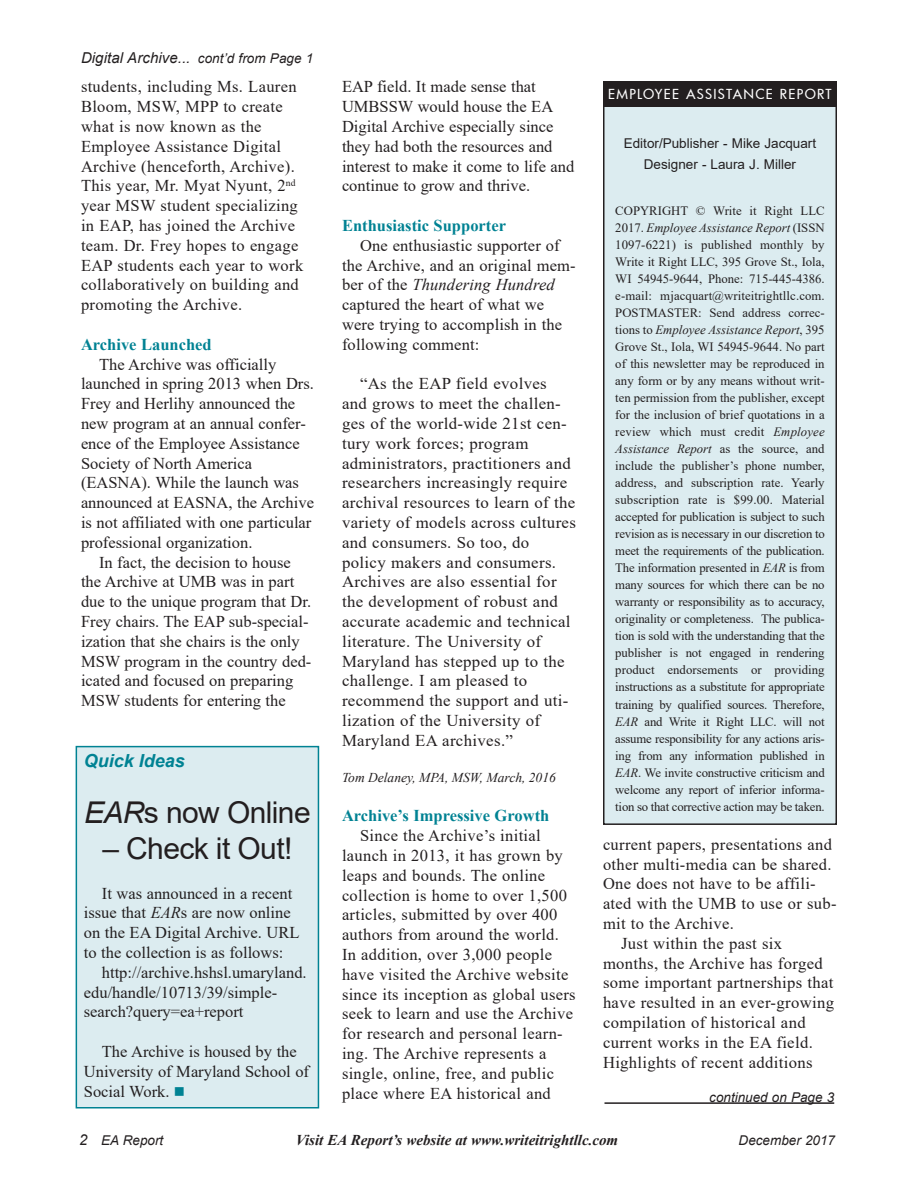
<style>
.page{position:relative;width:918px;height:1188px;background:#fff}
.page>*{position:absolute;margin:0;border:0;box-sizing:border-box;transform-origin:0 0}
.Subhead{font:30px "Arial";letter-spacing:-.02em;color:#231f20}
.t1{font:italic 700 18px "Arial";color:#008293}
.Body_Copy{font:16.5px/19.8px "Times New Roman";letter-spacing:.02em;color:#231f20}
.Body_Copy-2{font:16.5px/19.8px "Times New Roman";color:#231f20}
.Body_Heading{font:700 16.5px "Times New Roman";color:#008293}
.t2{font:italic 700 15px "Times New Roman";color:#231f20}
.Body_Copy-3{font:italic 15px "Arial";letter-spacing:.005em;color:#231f20}
.t3{font:13.5px "Arial";color:#231f20}
.t4{font:italic 13.5px "Arial";color:#231f20}
.Source{font:italic 13.5px "Times New Roman";color:#231f20}
.t5{font:500 13.5px "Futura";letter-spacing:.095em;color:#fff}
.t6{font:12.75px/17px "Times New Roman";letter-spacing:-.015em;color:#231f20;text-align:justify}
.s1{font-size:13.5px}
.s2{font-style:italic}
.s3{color:#008293}
.s4{font-size:15px}
</style>
<div class="page">
<div style="left:604px;top:106px;width:232px;height:718px;background:#dcecf0"></div>
<div style="left:603px;top:105px;width:234px;height:720px;border:2px solid #231f20"></div>
<div style="left:603px;top:81px;width:234px;height:26px;background:#231f20"></div>
<hr style="left:604px;top:1102px;width:230px;height:2px;background:#231f20">
<div style="left:75px;top:745px;width:245px;height:364px;background:#dcecf0"></div>
<p class="Body_Copy-3" style="left:81px;top:48px;width:234px">Digital Archive... <span class="s1">cont’d from Page 1</span></p>
<p class="Body_Copy" style="left:81px;top:76px;width:224px">students, including Ms. Lauren<br>Bloom, MSW, MPP to create what is now known as the<br>Employee Assistance Digital<br>Archive (henceforth, Archive).<br>This year, Mr. Myat Nyunt, 2<sup>nd </sup>year MSW student specializing in EAP, has joined the Archive team. Dr. Frey hopes to engage<br>EAP students each year to work collaboratively on building and promoting the Archive.</p>
<p class="Body_Heading" style="left:81px;top:332px;width:132px">Archive Launched</p>
<p class="Body_Copy-2" style="left:81px;top:354px;width:235px;text-indent:18px">The Archive was officially launched in spring 2013 when Drs.<br>Frey and Herlihy announced the new program at an annual confer&shy;ence of the Employee Assistance<br>Society of North America (EASNA). While the launch was announced at EASNA, the Archive is not affiliated with one particular professional organization.</p>
<p class="Body_Copy-2" style="left:81px;top:552px;width:232px;text-indent:18px">In fact, the decision to house the Archive at UMB was in part due to the unique program that Dr.<br>Frey chairs. The EAP sub-special&shy;ization that she chairs is the only<br>MSW program in the country ded&shy;icated and focused on preparing<br>MSW students for entering the</p>
<p class="t1" style="left:84px;top:749px;width:103px">Quick Ideas</p>
<p class="Subhead" style="left:84px;top:792px;width:228px"><span class="s2">EAR</span>s now Online</p>
<p class="Subhead" style="left:102px;top:828px;width:192px">– Check it Out!</p>
<p class="Body_Copy-2" style="left:84px;top:883px;width:217px;text-indent:18px">It was announced in a recent issue that <span class="s2">EAR</span>s are now online on the EA Digital Archive. URL to the collection is as follows:</p>
<p class="Body_Copy-2" style="left:84px;top:962px;width:224px;text-indent:18px">http://archive.hshsl.umaryland. edu/handle/10713/39/simple&shy;search?query=ea+report</p>
<p class="Body_Copy-2" style="left:84px;top:1041px;width:227px;text-indent:18px">The Archive is housed by the<br>University of Maryland School of<br>Social Work. <span class="s3">■</span></p>
<p class="Body_Copy-2" style="left:342px;top:76px;width:234px">EAP field. It made sense that<br>UMBSSW would house the EA<br>Digital Archive especially since they had both the resources and interest to make it come to life and continue to grow and thrive.</p>
<p class="Body_Heading" style="left:342px;top:214px;width:166px">Enthusiastic Supporter</p>
<p class="Body_Copy" style="left:342px;top:235px;width:235px;text-indent:18px">One enthusiastic supporter of the Archive, and an original mem&shy;ber of the <span class="s2">Thundering Hundred </span>captured the heart of what we were trying to accomplish in the following comment:</p>
<p class="Body_Copy" style="left:342px;top:373px;width:236px;text-indent:18px">“As the EAP field evolves<br>and grows to meet the challen&shy;ges of the world-wide 21st cen&shy;tury work forces; program administrators, practitioners and researchers increasingly require archival resources to learn of the variety of models across cultures and consumers. So too, do policy makers and consumers.<br>Archives are also essential for the development of robust and accurate academic and technical literature. The University of<br>Maryland has stepped up to the challenge. I am pleased to recommend the support and uti&shy;lization of the University of<br>Maryland EA archives.”</p>
<p class="Source" style="left:342px;top:768px;width:215px">Tom Delaney, MPA, MSW, March, 2016</p>
<p class="Body_Heading" style="left:342px;top:804px;width:209px">Archive’s Impressive Growth</p>
<p class="Body_Copy" style="left:342px;top:825px;width:235px;text-indent:18px">Since the Archive’s initial launch in 2013, it has grown by leaps and bounds. The online collection is home to over 1,500 articles, submitted by over 400 authors from around the world.<br>In addition, over 3,000 people have visited the Archive website since its inception as global users seek to learn and use the Archive for research and personal learn&shy;ing. The Archive represents a single, online, free, and public place where EA historical and</p>
<p class="Body_Copy" style="left:603px;top:834px;width:235px">current papers, presentations and other multi-media can be shared.<br>One does not have to be affili&shy;ated with the UMB to use or sub&shy;mit to the Archive.</p>
<p class="t5" style="left:608px;top:85px;width:225px">EMPLOYEE ASSISTANCE REPORT</p>
<p class="t3" style="left:624px;top:133px;width:194px">Editor/Publisher - Mike Jacquart</p>
<p class="t3" style="left:644px;top:154px;width:154px">Designer - Laura J. Miller</p>
<p class="t6" style="left:615px;top:202px;width:211px">COPYRIGHT © Write it Right LLC 2017. <span class="s2">Employee Assistance Report</span> (ISSN 1097-6221) is published monthly by Write it Right LLC, 395 Grove St., Iola, WI 54945-9644, Phone: 715-445-4386. e-mail: mjacquart@writeitrightllc.com.<br>POSTMASTER: Send address correc&shy;tions to <span class="s2">Employee Assistance Report</span>, 395<br>Grove St., Iola, WI 54945-9644. No part of this newsletter may be reproduced in any form or by any means without writ&shy;ten permission from the publisher, except for the inclusion of brief quotations in a review which must credit <span class="s2">Employee Assistance Report</span> as the source, and include the publisher’s phone number, address, and subscription rate. Yearly subscription rate is $99.00. Material accepted for publication is subject to such revision as is necessary in our discretion to meet the requirements of the publication.<br>The information presented in <span class="s2">EAR</span> is from many sources for which there can be no warranty or responsibility as to accuracy, originality or completeness. The publica&shy;tion is sold with the understanding that the publisher is not engaged in rendering product endorsements or providing instructions as a substitute for appropriate training by qualified sources. Therefore, <span class="s2">EAR</span> and Write it Right LLC. will not assume responsibility for any actions aris&shy;ing from any information published in <span class="s2">EAR</span>. We invite constructive criticism and welcome any report of inferior informa&shy;tion so that corrective action may be taken.</p>
<p class="Body_Copy" style="left:603px;top:933px;width:233px;text-indent:18px">Just within the past six months, the Archive has forged some important partnerships that have resulted in an ever-growing compilation of historical and current works in the EA field.<br>Highlights of recent additions</p>
<p class="t4" style="left:709px;top:1089px;width:126px">continued on Page 3</p>
<p class="t4" style="left:79px;top:1131px;width:86px"><span class="s4">2</span> EA Report</p>
<p class="t2" style="left:296px;top:1129px;width:324px">Visit EA Report’s website at www.writeitrightllc.com</p>
<p class="t4" style="left:739px;top:1131px;width:98px">December 2017</p>
</div>
